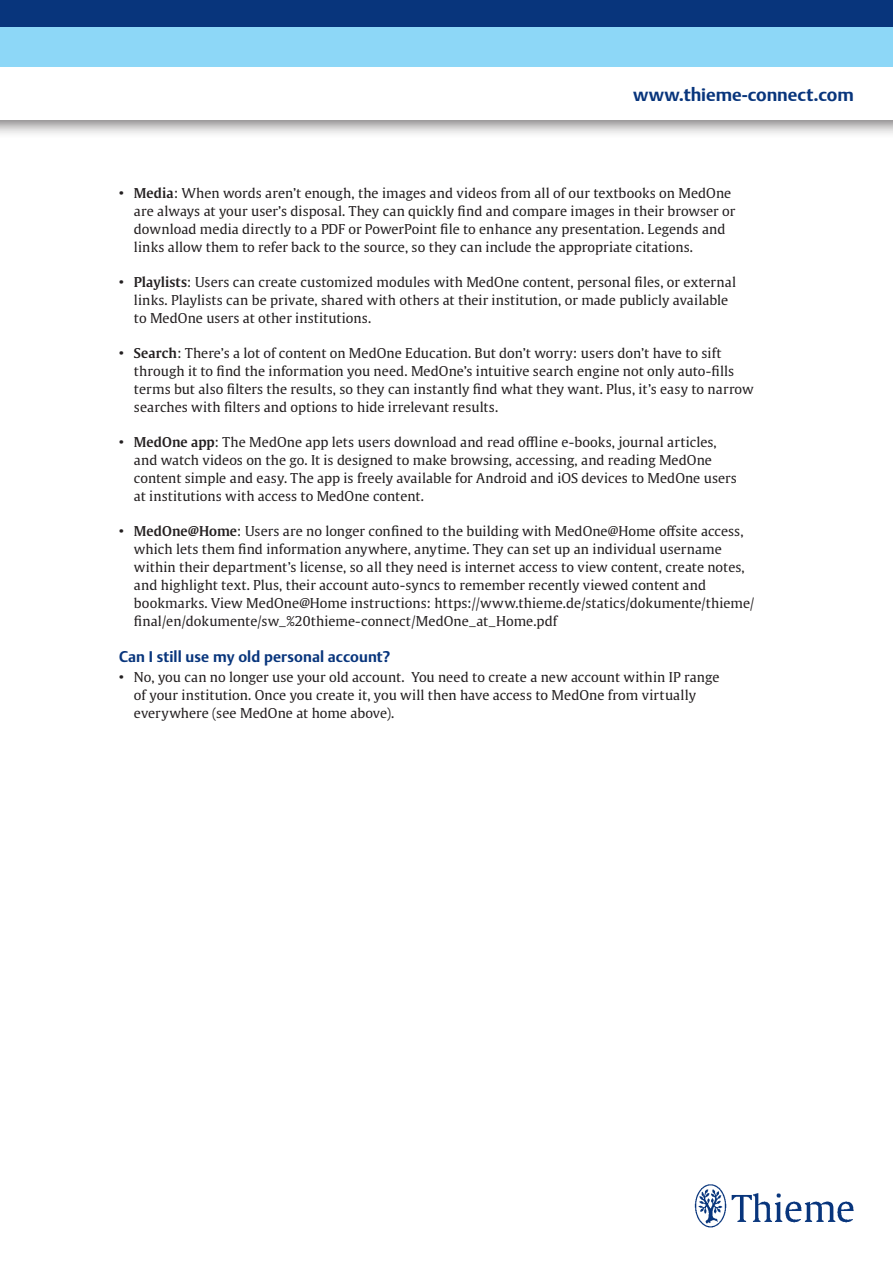
<style>
.page{position:relative;width:893px;height:1263px;background:#fff}
.page>*{position:absolute;margin:0;border:0;box-sizing:border-box;transform-origin:0 0}
.t1{font:700 18px "Thieme Argo 2008";letter-spacing:-.005em;color:#08357c}
.t2{font:700 15px "Thieme Argo 2011";letter-spacing:.005em;color:#08357c}
.t3{font:13.5px/18px "Thieme Gulliver 2011";letter-spacing:.005em;color:#231f20}
.s1{font-weight:600}
</style>
<div class="page">
<div style="left:0;top:0;width:893px;height:138px;background:#231f20;opacity:.6"></div>
<div style="left:0;top:0;width:893px;height:120px;background:#fff"></div>
<div style="left:0;top:27px;width:893px;height:39px;background:#8dd7f7"></div>
<div style="left:0;top:0;width:893px;height:27px;background:#08357c"></div>
<img style="left:694px;top:1184px;width:160px;height:44px">
<h1 class="t1" style="left:633px;top:83px;width:222px">www.thieme-connect.com</h1>
<p class="t3" style="left:134px;top:184px;width:603px;text-indent:-15px">• <span class="s1">Media</span>: When words aren’t enough, the images and videos from all of our textbooks on MedOne are always at your user’s disposal. They can quickly find and compare images in their browser or download media directly to a PDF or PowerPoint file to enhance any presentation. Legends and links allow them to refer back to the source, so they can include the appropriate citations.</p>
<p class="t3" style="left:134px;top:273px;width:604px;text-indent:-15px">• <span class="s1">Playlists</span>: Users can create customized modules with MedOne content, personal files, or external links. Playlists can be private, shared with others at their institution, or made publicly available to MedOne users at other institutions.</p>
<p class="t3" style="left:134px;top:344px;width:621px;text-indent:-15px">• <span class="s1">Search</span>: There’s a lot of content on MedOne Education. But don’t worry: users don’t have to sift through it to find the information you need. MedOne’s intuitive search engine not only auto-fills terms but also filters the results, so they can instantly find what they want. Plus, it’s easy to narrow searches with filters and options to hide irrelevant results.</p>
<p class="t3" style="left:134px;top:433px;width:604px;text-indent:-15px">• <span class="s1">MedOne app</span>: The MedOne app lets users download and read offline e-books, journal articles, and watch videos on the go. It is designed to make browsing, accessing, and reading MedOne content simple and easy. The app is freely available for Android and iOS devices to MedOne users at institutions with access to MedOne content.</p>
<p class="t3" style="left:134px;top:522px;width:622px;text-indent:-15px">• <span class="s1">MedOne@Home</span>: Users are no longer confined to the building with MedOne@Home offsite access, which lets them find information anywhere, anytime. They can set up an individual username within their department’s license, so all they need is internet access to view content, create notes, and highlight text. Plus, their account auto-syncs to remember recently viewed content and bookmarks. View MedOne@Home instructions: https://www.thieme.de/statics/dokumente/thieme/ final/en/dokumente/sw_%20thieme-connect/MedOne_at_Home.pdf</p>
<p class="t2" style="left:119px;top:646px;width:273px">Can I still use my old personal account?</p>
<p class="t3" style="left:134px;top:667px;width:587px;text-indent:-15px">• No, you can no longer use your old account. You need to create a new account within IP range of your institution. Once you create it, you will then have access to MedOne from virtually everywhere (see MedOne at home above).</p>
</div>
